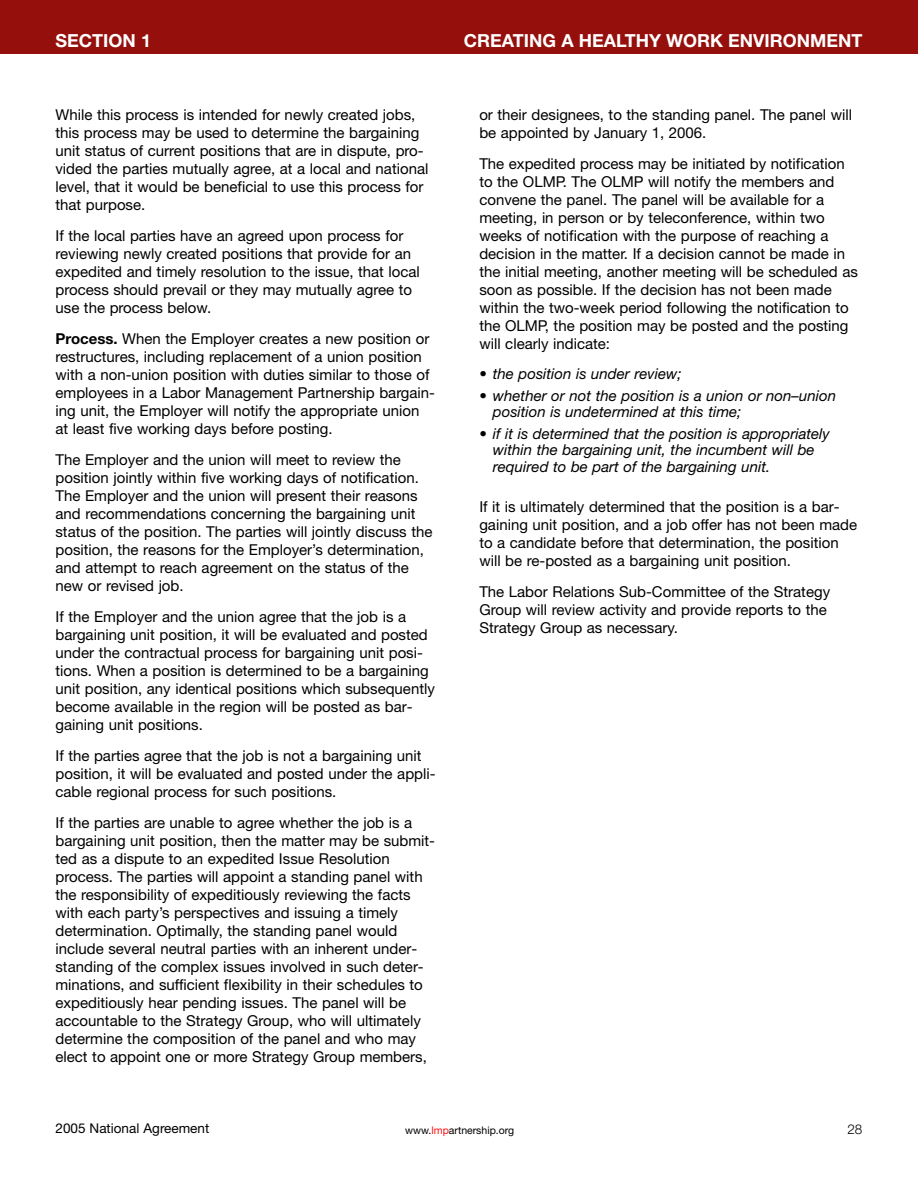
<style>
.page{position:relative;width:918px;height:1188px;background:#fff}
.page>*{position:absolute;margin:0;border:0;box-sizing:border-box;transform-origin:0 0}
.t1{font:700 18px "Helvetica Neue";color:#fff}
.t2{font:15px/18px "Helvetica Neue";color:#000}
.t3{font:italic 15px/16.5px "Helvetica Neue";color:#000}
.t4{font:13.5px "Helvetica Neue";color:#000}
.t5{font:300 13.5px "Helvetica Neue";color:#000}
.t6{font:10.5px "Helvetica Neue";color:#000}
.s1{font-weight:700}
.s2{color:#ff0f0e}
</style>
<div class="page">
<div style="left:0;top:0;width:918px;height:54px;background:#95100c"></div>
<p class="t1" style="left:56px;top:34px;width:97px">SECTION 1</p>
<p class="t1" style="left:464px;top:34px;width:400px">CREATING A HEALTHY WORK ENVIRONMENT</p>
<p class="t2" style="left:56px;top:107px;width:374px">While this process is intended for newly created jobs, this process may be used to determine the bargaining unit status of current positions that are in dispute, pro&shy;vided the parties mutually agree, at a local and national level, that it would be beneficial to use this process for that purpose.</p>
<p class="t2" style="left:56px;top:228px;width:366px">If the local parties have an agreed upon process for reviewing newly created positions that provide for an expedited and timely resolution to the issue, that local process should prevail or they may mutually agree to use the process below.</p>
<p class="t2" style="left:56px;top:331px;width:381px"><span class="s1">Process.</span> When the Employer creates a new position or restructures, including replacement of a union position with a non-union position with duties similar to those of employees in a Labor Management Partnership bargain&shy;ing unit, the Employer will notify the appropriate union at least five working days before posting.</p>
<p class="t2" style="left:56px;top:452px;width:379px">The Employer and the union will meet to review the position jointly within five working days of notification.<br>The Employer and the union will present their reasons and recommendations concerning the bargaining unit status of the position. The parties will jointly discuss the position, the reasons for the Employer’s determination, and attempt to reach agreement on the status of the new or revised job.</p>
<p class="t2" style="left:56px;top:609px;width:381px">If the Employer and the union agree that the job is a bargaining unit position, it will be evaluated and posted under the contractual process for bargaining unit posi&shy;tions. When a position is determined to be a bargaining unit position, any identical positions which subsequently become available in the region will be posted as bar&shy;gaining unit positions.</p>
<p class="t2" style="left:56px;top:748px;width:382px">If the parties agree that the job is not a bargaining unit position, it will be evaluated and posted under the appli&shy;cable regional process for such positions.</p>
<p class="t2" style="left:56px;top:815px;width:381px">If the parties are unable to agree whether the job is a bargaining unit position, then the matter may be submit&shy;ted as a dispute to an expedited Issue Resolution process. The parties will appoint a standing panel with the responsibility of expeditiously reviewing the facts with each party’s perspectives and issuing a timely determination. Optimally, the standing panel would include several neutral parties with an inherent under&shy;standing of the complex issues involved in such deter&shy;minations, and sufficient flexibility in their schedules to expeditiously hear pending issues. The panel will be accountable to the Strategy Group, who will ultimately determine the composition of the panel and who may elect to appoint one or more Strategy Group members,</p>
<p class="t2" style="left:479px;top:107px;width:374px">or their designees, to the standing panel. The panel will be appointed by January 1, 2006.</p>
<p class="t2" style="left:479px;top:156px;width:380px">The expedited process may be initiated by notification to the OLMP. The OLMP will notify the members and convene the panel. The panel will be available for a meeting, in person or by teleconference, within two weeks of notification with the purpose of reaching a decision in the matter. If a decision cannot be made in the initial meeting, another meeting will be scheduled as soon as possible. If the decision has not been made within the two-week period following the notification to the OLMP, the position may be posted and the posting will clearly indicate:</p>
<p class="t3" style="left:479px;top:367px;width:204px">• the position is under review;</p>
<p class="t3" style="left:493px;top:388px;width:345px;text-indent:-14px">• whether or not the position is a union or non–union position is undetermined at this time;</p>
<p class="t3" style="left:493px;top:427px;width:339px;text-indent:-14px">• if it is determined that the position is appropriately within the bargaining unit, the incumbent will be required to be part of the bargaining unit.</p>
<p class="t2" style="left:479px;top:499px;width:379px">If it is ultimately determined that the position is a bar&shy;gaining unit position, and a job offer has not been made to a candidate before that determination, the position will be re-posted as a bargaining unit position.</p>
<p class="t2" style="left:479px;top:584px;width:352px">The Labor Relations Sub-Committee of the Strategy<br>Group will review activity and provide reports to the<br>Strategy Group as necessary.</p>
<p class="t4" style="left:56px;top:1123px;width:155px">2005 National Agreement</p>
<p class="t6" style="left:405px;top:1127px;width:110px">www.<span class="s2">lmp</span>artnership.org</p>
<p class="t5" style="left:847px;top:1124px;width:17px">28</p>
</div>
